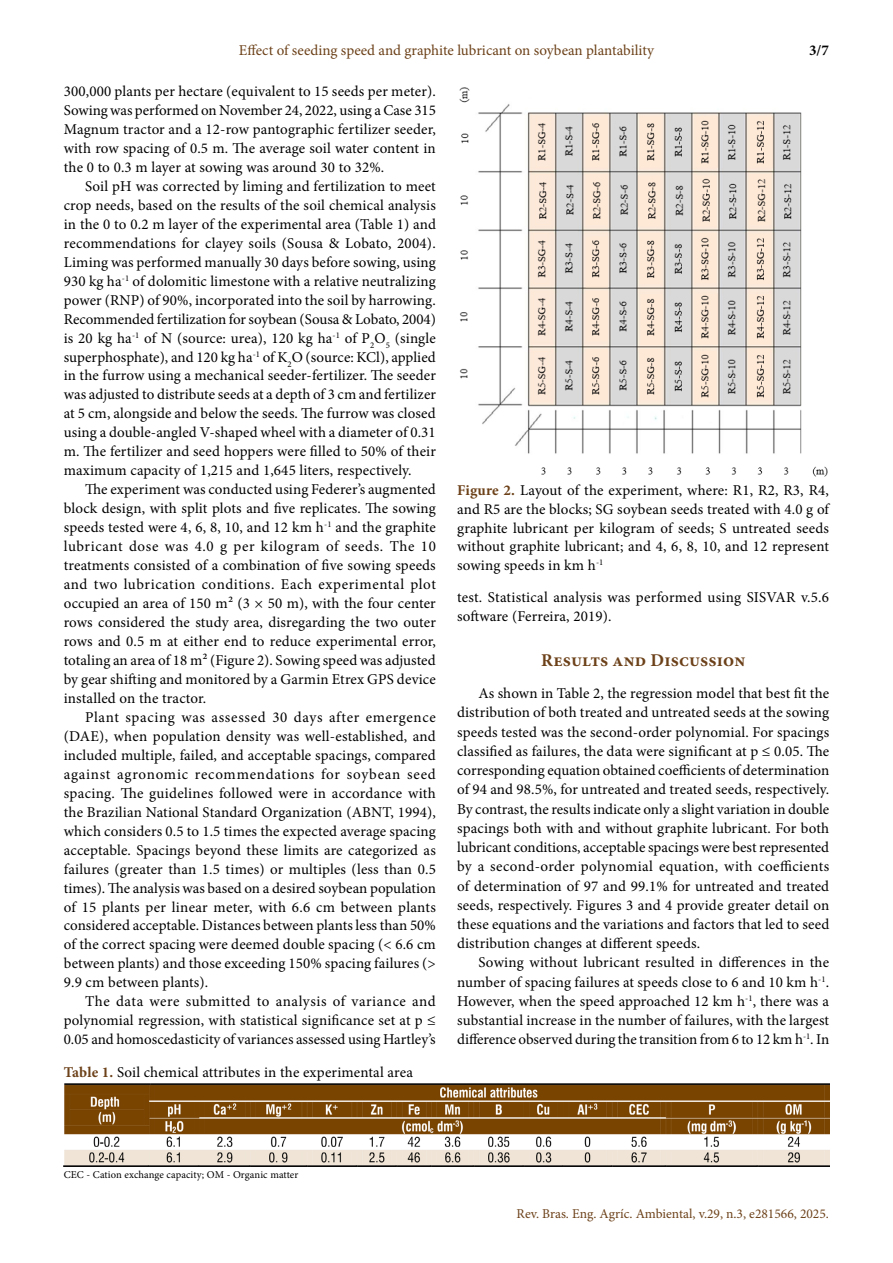
<style>
.page{position:relative;width:893px;height:1263px;background:#fff}
.page>*{position:absolute;margin:0;border:0;box-sizing:border-box;transform-origin:0 0}
.t1{font:700 18px "Minion Pro";letter-spacing:.01em;color:#6c4119}
.t2{font:15px/18.9px "Minion Pro";letter-spacing:.005em;color:#000;text-align:justify}
.t3{font:15px "Minion Pro";color:#6c4119}
.t4{font:700 15px "Minion Pro";color:#000}
.t5{font:13.5px "Minion Pro";color:#6c4119}
.t6{font:10.5px "Minion Pro";letter-spacing:.01em;color:#000}
.s1{font-weight:700;color:#6c4119}
</style>
<div class="page">
<img style="left:64px;top:1083px;width:765px;height:83px">
<img style="left:459px;top:87px;width:369px;height:390px">
<p class="t3" style="left:239px;top:40px;width:416px">Effect of seeding speed and graphite lubricant on soybean plantability</p>
<p class="t4" style="left:809px;top:40px;width:21px">3/7</p>
<p class="t2" style="left:64px;top:82px;width:374px">300,000 plants per hectare (equivalent to 15 seeds per meter).<br>Sowing was performed on November 24, 2022, using a Case 315<br>Magnum tractor and a 12-row pantographic fertilizer seeder, with row spacing of 0.5 m. The average soil water content in the 0 to 0.3 m layer at sowing was around 30 to 32%.</p>
<p class="t2" style="left:64px;top:177px;width:374px;text-indent:21px">Soil pH was corrected by liming and fertilization to meet crop needs, based on the results of the soil chemical analysis in the 0 to 0.2 m layer of the experimental area (Table 1) and recommendations for clayey soils (Sousa &amp; Lobato, 2004).<br>Liming was performed manually 30 days before sowing, using 930 kg ha<sup>-1</sup> of dolomitic limestone with a relative neutralizing power (RNP) of 90%, incorporated into the soil by harrowing.<br>Recommended fertilization for soybean (Sousa &amp; Lobato, 2004) is 20 kg ha<sup>-1</sup> of N (source: urea), 120 kg ha<sup>-1</sup> of P<sub>2</sub>O<sub>5</sub> (single superphosphate), and 120 kg ha<sup>-1</sup> of K<sub>2</sub>O (source: KCl), applied in the furrow using a mechanical seeder-fertilizer. The seeder was adjusted to distribute seeds at a depth of 3 cm and fertilizer at 5 cm, alongside and below the seeds. The furrow was closed using a double-angled V-shaped wheel with a diameter of 0.31 m. The fertilizer and seed hoppers were filled to 50% of their maximum capacity of 1,215 and 1,645 liters, respectively.</p>
<p class="t2" style="left:64px;top:480px;width:374px;text-indent:21px">The experiment was conducted using Federer’s augmented block design, with split plots and five replicates. The sowing speeds tested were 4, 6, 8, 10, and 12 km h<sup>-1</sup> and the graphite lubricant dose was 4.0 g per kilogram of seeds. The 10 treatments consisted of a combination of five sowing speeds and two lubrication conditions. Each experimental plot occupied an area of 150 m² (3 × 50 m), with the four center rows considered the study area, disregarding the two outer rows and 0.5 m at either end to reduce experimental error, totaling an area of 18 m² (Figure 2). Sowing speed was adjusted by gear shifting and monitored by a Garmin Etrex GPS device installed on the tractor.</p>
<p class="t2" style="left:64px;top:708px;width:374px;text-indent:21px">Plant spacing was assessed 30 days after emergence (DAE), when population density was well-established, and included multiple, failed, and acceptable spacings, compared against agronomic recommendations for soybean seed spacing. The guidelines followed were in accordance with the Brazilian National Standard Organization (ABNT, 1994), which considers 0.5 to 1.5 times the expected average spacing acceptable. Spacings beyond these limits are categorized as failures (greater than 1.5 times) or multiples (less than 0.5 times). The analysis was based on a desired soybean population of 15 plants per linear meter, with 6.6 cm between plants considered acceptable. Distances between plants less than 50% of the correct spacing were deemed double spacing (&lt; 6.6 cm between plants) and those exceeding 150% spacing failures (&gt; 9.9 cm between plants).</p>
<p class="t2" style="left:64px;top:992px;width:374px;text-indent:21px">The data were submitted to analysis of variance and polynomial regression, with statistical significance set at p ≤ 0.05 and homoscedasticity of variances assessed using Hartley’s</p>
<p class="t2" style="left:64px;top:1062px;width:351px"><span class="s1">Table 1.</span> Soil chemical attributes in the experimental area</p>
<p class="t2" style="left:457px;top:481px;width:373px"><span class="s1">Figure 2.</span> Layout of the experiment, where: R1, R2, R3, R4, and R5 are the blocks; SG soybean seeds treated with 4.0 g of graphite lubricant per kilogram of seeds; S untreated seeds without graphite lubricant; and 4, 6, 8, 10, and 12 represent sowing speeds in km h<sup>-1</sup></p>
<p class="t2" style="left:457px;top:588px;width:373px">test. Statistical analysis was performed using SISVAR v.5.6 software (Ferreira, 2019).</p>
<p class="t1" style="left:541px;top:648px;width:206px">Results and Discussion</p>
<p class="t2" style="left:457px;top:684px;width:374px;text-indent:21px">As shown in Table 2, the regression model that best fit the distribution of both treated and untreated seeds at the sowing speeds tested was the second-order polynomial. For spacings classified as failures, the data were significant at p ≤ 0.05. The corresponding equation obtained coefficients of determination of 94 and 98.5%, for untreated and treated seeds, respectively.<br>By contrast, the results indicate only a slight variation in double spacings both with and without graphite lubricant. For both lubricant conditions, acceptable spacings were best represented by a second-order polynomial equation, with coefficients of determination of 97 and 99.1% for untreated and treated seeds, respectively. Figures 3 and 4 provide greater detail on these equations and the variations and factors that led to seed distribution changes at different speeds.</p>
<p class="t2" style="left:457px;top:953px;width:374px;text-indent:21px">Sowing without lubricant resulted in differences in the number of spacing failures at speeds close to 6 and 10 km h<sup>-1</sup>.<br>However, when the speed approached 12 km h<sup>-1</sup>, there was a substantial increase in the number of failures, with the largest difference observed during the transition from 6 to 12 km h<sup>-1</sup>. In</p>
<p class="t6" style="left:64px;top:1167px;width:236px">CEC - Cation exchange capacity; OM - Organic matter</p>
<p class="t5" style="left:517px;top:1204px;width:314px">Rev. Bras. Eng. Agríc. Ambiental, v.29, n.3, e281566, 2025.</p>
</div>
